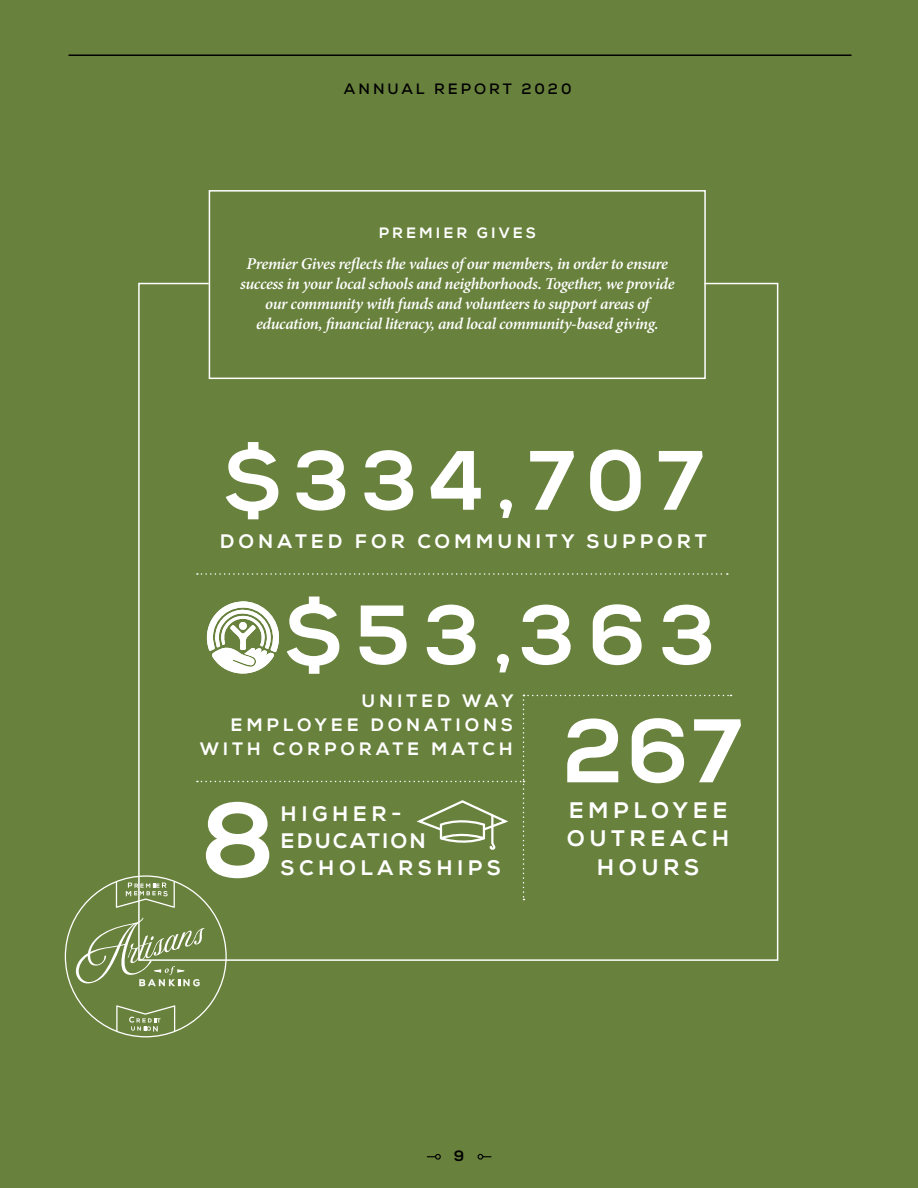
<style>
.page{position:relative;width:918px;height:1188px;background:#68813c}
.page>*{position:absolute;margin:0;border:0;box-sizing:border-box;transform-origin:0 0}
.t1{font:800 105px "Nexa";color:#fff}
.t2{font:800 90px "Nexa";color:#fff}
.t3{font:800 84px "Nexa";letter-spacing:.13em;color:#fff}
.t4{font:800 22.5px/28.5px "Nexa";letter-spacing:.205em;color:#fff;text-align:center}
.t5{font:800 21px/27px "Nexa";letter-spacing:.215em;color:#fff}
.t6{font:800 19.5px "Nexa";letter-spacing:.205em;color:#fff}
.t7{font:800 18px/24px "Nexa";letter-spacing:.215em;color:#fff;text-align:right}
.t8{font:italic 600 16.5px/19.8px "Minion Pro";letter-spacing:-.025em;color:#fff;text-align:center}
.t9{font:700 15px "Nexa";letter-spacing:.2em;color:#000}
.t10{font:800 15px "Nexa";letter-spacing:.205em;color:#fff}
.t11{font:800 15px "Nexa";color:#000}
</style>
<div class="page">
<hr style="left:69px;top:54px;width:783px;height:2px;background:#000">
<svg style="left:427px;top:1154px;width:14px;height:6px"></svg>
<svg style="left:478px;top:1154px;width:13px;height:6px"></svg>
<div style="left:209px;top:190px;width:497px;height:189px;border:2px solid #fff"></div>
<svg style="left:138px;top:282px;width:641px;height:679px"></svg>
<svg style="left:197px;top:573px;width:531px;height:2px"></svg>
<svg style="left:65px;top:695px;width:667px;height:342px"></svg>
<svg style="left:202px;top:601px;width:78px;height:78px"></svg>
<p class="t9" style="left:344px;top:79px;width:229px">ANNUAL REPORT 2020</p>
<p class="t10" style="left:379px;top:224px;width:158px">PREMIER GIVES</p>
<p class="t8" style="left:240px;top:254px;width:436px">Premier Gives refects the values ofour members, in order to ensure success in your local schools and neighborhoods. Together, we provide our community with funds and volunteers to support areas of education, fnancial literacy, and local community-based giving.</p>
<p class="t3" style="left:223px;top:429px;width:482px">$334,707</p>
<p class="t6" style="left:220px;top:529px;width:488px">DONATED FOR COMMUNITY SUPPORT</p>
<p class="t3" style="left:284px;top:584px;width:433px">$53,363</p>
<p class="t7" style="left:200px;top:689px;width:315px">UNITED WAY<br>EMPLOYEE DONATIONS<br>WITH CORPORATE MATCH</p>
<p class="t1" style="left:201px;top:776px;width:75px">8</p>
<p class="t5" style="left:281px;top:800px;width:222px">HIGHER-<br>EDUCATION<br>SCHOLARSHIPS</p>
<p class="t2" style="left:562px;top:696px;width:181px">267</p>
<p class="t4" style="left:567px;top:796px;width:164px">EMPLOYEE<br>OUTREACH<br>HOURS</p>
<p class="t11" style="left:454px;top:1146px;width:12px">9</p>
</div>
